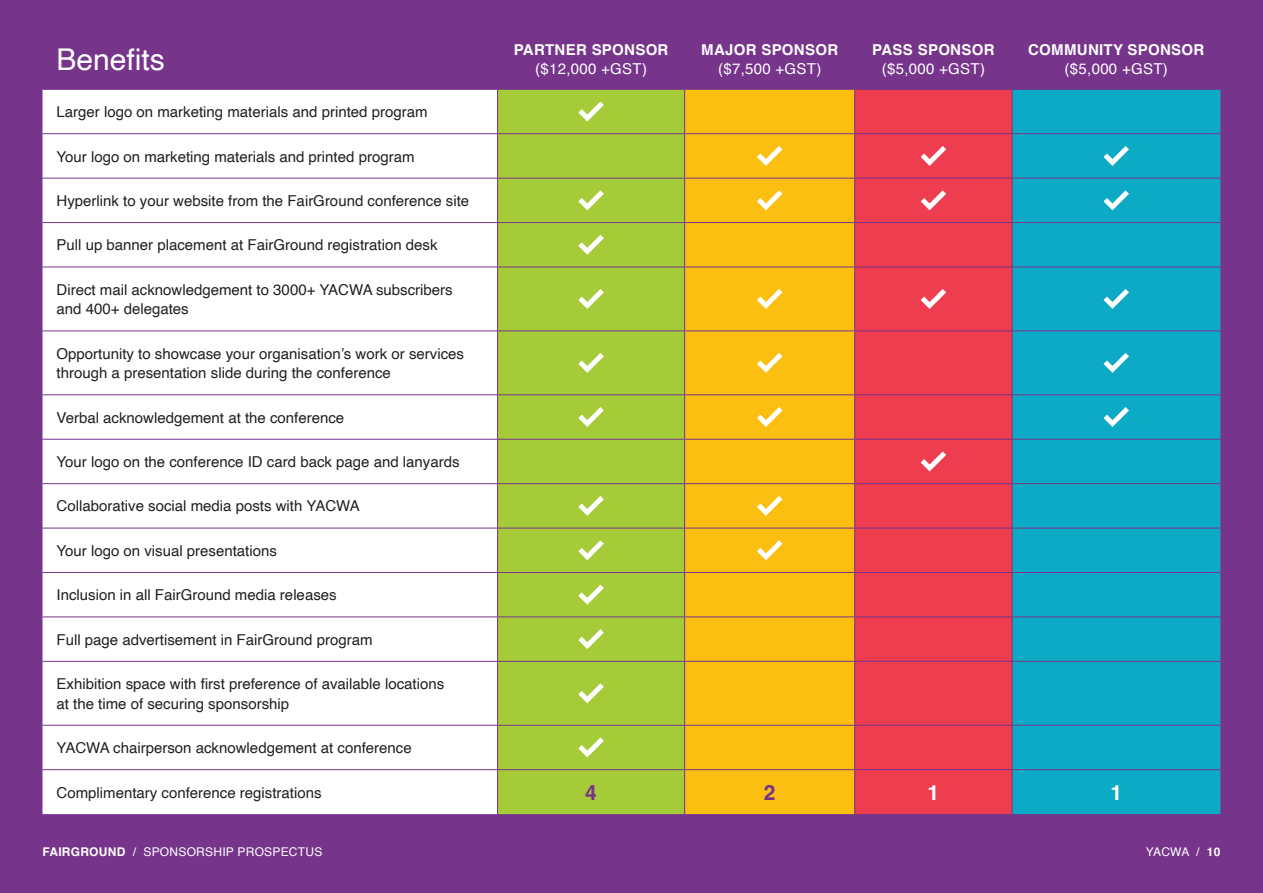
<style>
.page{position:relative;width:1263px;height:893px;background:#76358b}
.page>*{position:absolute;margin:0;border:0;box-sizing:border-box;transform-origin:0 0}
.t1{font:30px "Helvetica";color:#fff}
.t2{font:700 21px "Helvetica";color:#76358b}
.t3{font:700 21px "Helvetica";color:#fff}
.t4{font:15px/19.5px "Helvetica";color:#231f20}
.t5{font:700 15px "Helvetica";letter-spacing:.02em;color:#fff}
.t6{font:15px "Helvetica";letter-spacing:.02em;color:#fff}
.t7{font:12px "Helvetica";letter-spacing:.02em;color:#fff}
.s1{font-weight:700}
</style>
<div class="page">
<div style="left:43px;top:90px;width:454px;height:724px;background:#fff"></div>
<div style="left:498px;top:90px;width:186px;height:724px;background:#a5cb39"></div>
<div style="left:685px;top:90px;width:169px;height:724px;background:#fbbf12"></div>
<div style="left:855px;top:90px;width:157px;height:724px;background:#ee3d4f"></div>
<div style="left:1013px;top:90px;width:207px;height:724px;background:#0caac4"></div>
<hr style="left:43px;top:133px;width:454px;height:1px;background:#76358b">
<hr style="left:497px;top:133px;width:188px;height:1px;background:#76358b">
<hr style="left:685px;top:133px;width:170px;height:1px;background:#76358b">
<hr style="left:855px;top:133px;width:157px;height:1px;background:#76358b">
<hr style="left:1012px;top:133px;width:208px;height:1px;background:#76358b">
<hr style="left:43px;top:178px;width:454px;height:1px;background:#76358b">
<hr style="left:497px;top:178px;width:188px;height:1px;background:#76358b">
<hr style="left:685px;top:178px;width:170px;height:1px;background:#76358b">
<hr style="left:855px;top:178px;width:157px;height:1px;background:#76358b">
<hr style="left:1012px;top:178px;width:208px;height:1px;background:#76358b">
<hr style="left:43px;top:222px;width:454px;height:1px;background:#76358b">
<hr style="left:497px;top:222px;width:188px;height:1px;background:#76358b">
<hr style="left:685px;top:222px;width:170px;height:1px;background:#76358b">
<hr style="left:855px;top:222px;width:157px;height:1px;background:#76358b">
<hr style="left:1012px;top:222px;width:208px;height:1px;background:#76358b">
<hr style="left:43px;top:267px;width:454px;height:1px;background:#76358b">
<hr style="left:497px;top:267px;width:188px;height:1px;background:#76358b">
<hr style="left:685px;top:267px;width:170px;height:1px;background:#76358b">
<hr style="left:855px;top:267px;width:157px;height:1px;background:#76358b">
<hr style="left:1012px;top:267px;width:208px;height:1px;background:#76358b">
<hr style="left:43px;top:330px;width:454px;height:1px;background:#76358b">
<hr style="left:497px;top:330px;width:188px;height:1px;background:#76358b">
<hr style="left:685px;top:330px;width:170px;height:1px;background:#76358b">
<hr style="left:855px;top:330px;width:157px;height:1px;background:#76358b">
<hr style="left:1012px;top:330px;width:208px;height:1px;background:#76358b">
<hr style="left:43px;top:394px;width:454px;height:1px;background:#76358b">
<hr style="left:497px;top:394px;width:188px;height:1px;background:#76358b">
<hr style="left:685px;top:394px;width:170px;height:1px;background:#76358b">
<hr style="left:855px;top:394px;width:157px;height:1px;background:#76358b">
<hr style="left:1012px;top:394px;width:208px;height:1px;background:#76358b">
<hr style="left:43px;top:439px;width:454px;height:1px;background:#76358b">
<hr style="left:497px;top:439px;width:188px;height:1px;background:#76358b">
<hr style="left:685px;top:439px;width:170px;height:1px;background:#76358b">
<hr style="left:855px;top:439px;width:157px;height:1px;background:#76358b">
<hr style="left:1012px;top:439px;width:208px;height:1px;background:#76358b">
<hr style="left:43px;top:483px;width:454px;height:1px;background:#76358b">
<hr style="left:497px;top:483px;width:188px;height:1px;background:#76358b">
<hr style="left:685px;top:483px;width:170px;height:1px;background:#76358b">
<hr style="left:855px;top:483px;width:157px;height:1px;background:#76358b">
<hr style="left:1012px;top:483px;width:208px;height:1px;background:#76358b">
<hr style="left:43px;top:528px;width:454px;height:1px;background:#76358b">
<hr style="left:497px;top:528px;width:188px;height:1px;background:#76358b">
<hr style="left:685px;top:528px;width:170px;height:1px;background:#76358b">
<hr style="left:855px;top:528px;width:157px;height:1px;background:#76358b">
<hr style="left:1012px;top:528px;width:208px;height:1px;background:#76358b">
<hr style="left:43px;top:572px;width:454px;height:1px;background:#76358b">
<hr style="left:497px;top:572px;width:188px;height:1px;background:#76358b">
<hr style="left:685px;top:572px;width:170px;height:1px;background:#76358b">
<hr style="left:855px;top:572px;width:157px;height:1px;background:#76358b">
<hr style="left:1012px;top:572px;width:208px;height:1px;background:#76358b">
<hr style="left:43px;top:616px;width:454px;height:1px;background:#76358b">
<hr style="left:497px;top:616px;width:188px;height:1px;background:#76358b">
<hr style="left:685px;top:616px;width:170px;height:1px;background:#76358b">
<hr style="left:855px;top:616px;width:157px;height:1px;background:#76358b">
<hr style="left:1012px;top:616px;width:208px;height:1px;background:#76358b">
<hr style="left:43px;top:661px;width:454px;height:1px;background:#76358b">
<hr style="left:497px;top:661px;width:188px;height:1px;background:#76358b">
<hr style="left:685px;top:661px;width:170px;height:1px;background:#76358b">
<hr style="left:855px;top:661px;width:157px;height:1px;background:#76358b">
<hr style="left:1012px;top:661px;width:208px;height:1px;background:#76358b">
<hr style="left:43px;top:725px;width:454px;height:1px;background:#76358b">
<hr style="left:497px;top:725px;width:188px;height:1px;background:#76358b">
<hr style="left:685px;top:725px;width:170px;height:1px;background:#76358b">
<hr style="left:855px;top:725px;width:157px;height:1px;background:#76358b">
<hr style="left:1012px;top:725px;width:208px;height:1px;background:#76358b">
<hr style="left:43px;top:769px;width:454px;height:1px;background:#76358b">
<hr style="left:497px;top:769px;width:188px;height:1px;background:#76358b">
<hr style="left:685px;top:769px;width:170px;height:1px;background:#76358b">
<hr style="left:855px;top:769px;width:157px;height:1px;background:#76358b">
<hr style="left:1012px;top:769px;width:208px;height:1px;background:#76358b">
<svg style="left:578px;top:101px;width:26px;height:21px"></svg>
<svg style="left:757px;top:146px;width:25px;height:20px"></svg>
<svg style="left:921px;top:146px;width:25px;height:20px"></svg>
<svg style="left:1103px;top:146px;width:26px;height:20px"></svg>
<svg style="left:578px;top:190px;width:26px;height:20px"></svg>
<svg style="left:757px;top:190px;width:25px;height:20px"></svg>
<svg style="left:921px;top:190px;width:25px;height:20px"></svg>
<svg style="left:1103px;top:190px;width:26px;height:20px"></svg>
<svg style="left:578px;top:235px;width:26px;height:20px"></svg>
<svg style="left:578px;top:289px;width:26px;height:20px"></svg>
<svg style="left:757px;top:289px;width:25px;height:20px"></svg>
<svg style="left:921px;top:289px;width:25px;height:20px"></svg>
<svg style="left:1103px;top:289px;width:26px;height:20px"></svg>
<svg style="left:578px;top:353px;width:26px;height:20px"></svg>
<svg style="left:757px;top:353px;width:25px;height:20px"></svg>
<svg style="left:1103px;top:353px;width:26px;height:20px"></svg>
<svg style="left:578px;top:407px;width:26px;height:20px"></svg>
<svg style="left:757px;top:407px;width:25px;height:20px"></svg>
<svg style="left:1103px;top:407px;width:26px;height:20px"></svg>
<svg style="left:921px;top:451px;width:25px;height:20px"></svg>
<svg style="left:578px;top:496px;width:26px;height:20px"></svg>
<svg style="left:757px;top:496px;width:25px;height:20px"></svg>
<svg style="left:578px;top:540px;width:26px;height:20px"></svg>
<svg style="left:757px;top:540px;width:25px;height:20px"></svg>
<svg style="left:578px;top:585px;width:26px;height:20px"></svg>
<svg style="left:578px;top:629px;width:26px;height:20px"></svg>
<svg style="left:578px;top:683px;width:26px;height:20px"></svg>
<svg style="left:578px;top:737px;width:26px;height:20px"></svg>
<h1 class="t1" style="left:57px;top:36px;width:110px">Benefits</h1>
<p class="t5" style="left:514px;top:40px;width:156px">PARTNER SPONSOR</p>
<p class="t6" style="left:535px;top:57px;width:113px">($12,000 +GST)</p>
<p class="t5" style="left:701px;top:40px;width:138px">MAJOR SPONSOR</p>
<p class="t6" style="left:718px;top:57px;width:105px">($7,500 +GST)</p>
<p class="t5" style="left:872px;top:40px;width:124px">PASS SPONSOR</p>
<p class="t6" style="left:882px;top:57px;width:105px">($5,000 +GST)</p>
<p class="t5" style="left:1028px;top:40px;width:178px">COMMUNITY SPONSOR</p>
<p class="t6" style="left:1065px;top:57px;width:105px">($5,000 +GST)</p>
<p class="t4" style="left:57px;top:103px;width:372px">Larger logo on marketing materials and printed program</p>
<p class="t4" style="left:57px;top:147px;width:359px">Your logo on marketing materials and printed program</p>
<p class="t4" style="left:57px;top:191px;width:414px">Hyperlink to your website from the FairGround conference site</p>
<p class="t4" style="left:57px;top:236px;width:382px">Pull up banner placement at FairGround registration desk</p>
<p class="t4" style="left:57px;top:280px;width:398px">Direct mail acknowledgement to 3000+ YACWA subscribers and 400+ delegates</p>
<p class="t4" style="left:57px;top:344px;width:409px">Opportunity to showcase your organisation’s work or services through a presentation slide during the conference</p>
<p class="t4" style="left:57px;top:408px;width:289px">Verbal acknowledgement at the conference</p>
<p class="t4" style="left:57px;top:452px;width:405px">Your logo on the conference ID card back page and lanyards</p>
<p class="t4" style="left:57px;top:497px;width:305px">Collaborative social media posts with YACWA</p>
<p class="t4" style="left:57px;top:541px;width:222px">Your logo on visual presentations</p>
<p class="t4" style="left:57px;top:586px;width:282px">Inclusion in all FairGround media releases</p>
<p class="t4" style="left:57px;top:630px;width:317px">Full page advertisement in FairGround program</p>
<p class="t4" style="left:57px;top:675px;width:389px">Exhibition space with first preference of available locations at the time of securing sponsorship</p>
<p class="t4" style="left:57px;top:738px;width:357px">YACWA chairperson acknowledgement at conference</p>
<p class="t4" style="left:57px;top:783px;width:267px">Complimentary conference registrations</p>
<h2 class="t2" style="left:585px;top:779px;width:13px">4</h2>
<h2 class="t2" style="left:764px;top:779px;width:13px">2</h2>
<h2 class="t3" style="left:927px;top:779px;width:13px">1</h2>
<h2 class="t3" style="left:1110px;top:779px;width:13px">1</h2>
<p class="t7" style="left:43px;top:843px;width:281px"><span class="s1">FAIRGROUND</span> / SPONSORSHIP PROSPECTUS</p>
<p class="t7" style="left:1146px;top:843px;width:76px">YACWA / <span class="s1">10</span></p>
</div>
